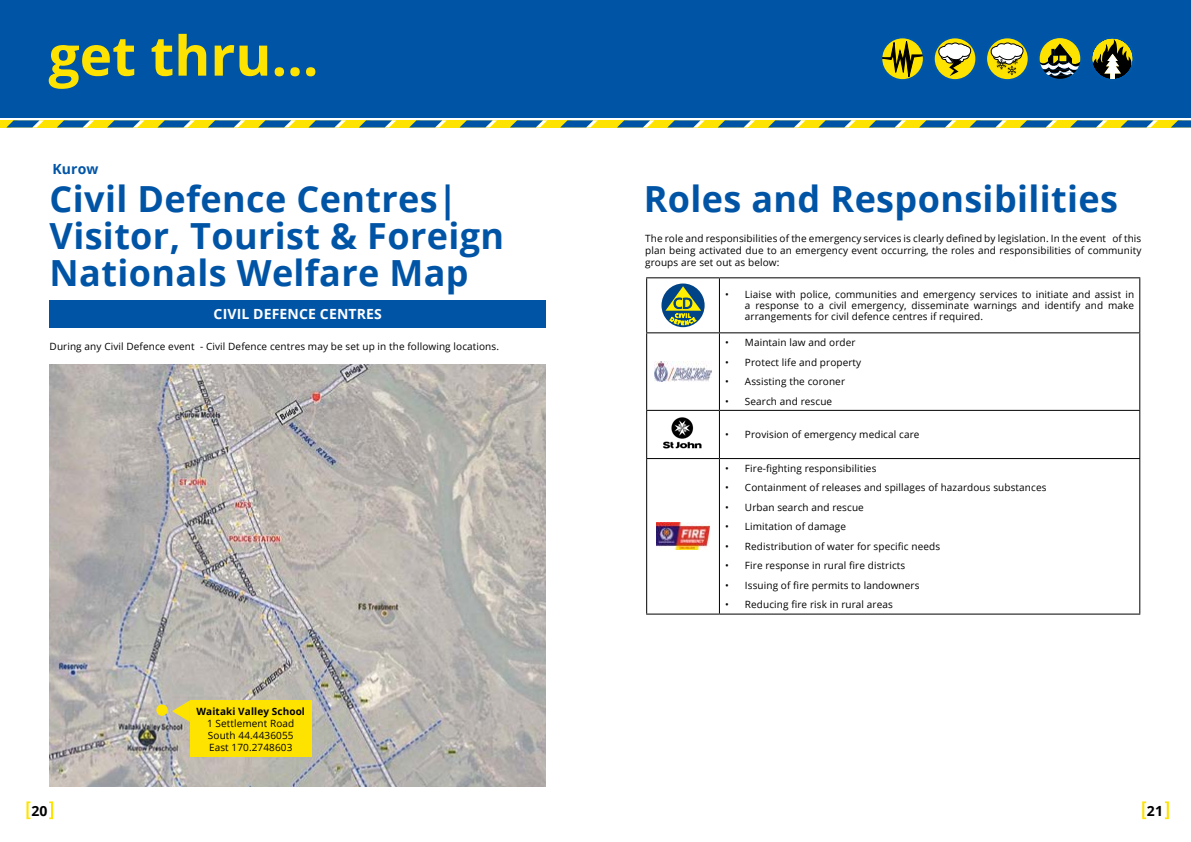
<style>
.page{position:relative;width:1191px;height:842px;background:#fff}
.page>*{position:absolute;margin:0;border:0;box-sizing:border-box;transform-origin:0 0}
.t1{font:700 55px "Open Sans";color:#ffe300}
.t2{font:700 36px/37px "Open Sans";letter-spacing:.01em;color:#0054a6}
.t3{font:700 14px "Open Sans";letter-spacing:.01em;color:#fff}
.t4{font:700 14px "Open Sans";letter-spacing:.01em;color:#0054a6}
.t5{font:700 14px "Open Sans";color:#000}
.t6{font:10px/12px "Open Sans";letter-spacing:.01em;color:#000;text-align:justify}
.t7{font:700 10px "Open Sans";letter-spacing:.01em;color:#000}
</style>
<div class="page">
<div style="left:587px;top:120px;width:604px;height:7px;background:#ffe300"></div>
<svg style="left:617px;top:120px;width:37px;height:7px"></svg>
<svg style="left:668px;top:120px;width:37px;height:7px"></svg>
<svg style="left:718px;top:120px;width:37px;height:7px"></svg>
<svg style="left:768px;top:120px;width:37px;height:7px"></svg>
<svg style="left:819px;top:120px;width:37px;height:7px"></svg>
<svg style="left:869px;top:120px;width:37px;height:7px"></svg>
<svg style="left:919px;top:120px;width:37px;height:7px"></svg>
<svg style="left:970px;top:120px;width:36px;height:7px"></svg>
<svg style="left:1020px;top:120px;width:37px;height:7px"></svg>
<svg style="left:1070px;top:120px;width:37px;height:7px"></svg>
<svg style="left:1121px;top:120px;width:36px;height:7px"></svg>
<svg style="left:1171px;top:120px;width:20px;height:7px"></svg>
<div style="left:0;top:0;width:1191px;height:118px;background:#0054a6"></div>
<div style="left:0;top:120px;width:594px;height:7px;background:#ffe300"></div>
<svg style="left:7px;top:120px;width:37px;height:7px"></svg>
<svg style="left:57px;top:120px;width:37px;height:7px"></svg>
<svg style="left:107px;top:120px;width:38px;height:7px"></svg>
<svg style="left:158px;top:120px;width:37px;height:7px"></svg>
<svg style="left:208px;top:120px;width:37px;height:7px"></svg>
<svg style="left:258px;top:120px;width:38px;height:7px"></svg>
<svg style="left:309px;top:120px;width:37px;height:7px"></svg>
<svg style="left:359px;top:120px;width:37px;height:7px"></svg>
<svg style="left:409px;top:120px;width:37px;height:7px"></svg>
<svg style="left:460px;top:120px;width:37px;height:7px"></svg>
<svg style="left:510px;top:120px;width:37px;height:7px"></svg>
<svg style="left:561px;top:120px;width:36px;height:7px"></svg>
<svg style="left:1142px;top:801px;width:4px;height:18px"></svg>
<svg style="left:1164px;top:801px;width:4px;height:18px"></svg>
<svg style="left:26px;top:801px;width:4px;height:18px"></svg>
<svg style="left:49px;top:801px;width:4px;height:18px"></svg>
<svg style="left:881px;top:37px;width:43px;height:43px"></svg>
<svg style="left:883px;top:40px;width:39px;height:38px"></svg>
<div style="left:880px;top:36px;width:45px;height:45px;border:2px solid #0057a8;border-radius:50%"></div>
<svg style="left:934px;top:38px;width:199px;height:42px"></svg>
<div style="left:50px;top:300px;width:496px;height:28px;background:#0054a6"></div>
<svg style="left:647px;top:278px;width:492px;height:336px"></svg>
<hr style="left:646px;top:277px;width:73px;height:1px;background:#000">
<hr style="left:646px;top:278px;width:1px;height:54px;background:#000">
<hr style="left:719px;top:277px;width:421px;height:1px;background:#000">
<hr style="left:719px;top:278px;width:1px;height:54px;background:#000">
<hr style="left:1139px;top:278px;width:1px;height:54px;background:#000">
<hr style="left:646px;top:332px;width:73px;height:1px;background:#000">
<hr style="left:646px;top:333px;width:1px;height:77px;background:#000">
<hr style="left:719px;top:332px;width:421px;height:1px;background:#000">
<hr style="left:719px;top:333px;width:1px;height:77px;background:#000">
<hr style="left:1139px;top:333px;width:1px;height:77px;background:#000">
<hr style="left:646px;top:410px;width:73px;height:1px;background:#000">
<hr style="left:646px;top:411px;width:1px;height:47px;background:#000">
<hr style="left:719px;top:410px;width:421px;height:1px;background:#000">
<hr style="left:719px;top:411px;width:1px;height:47px;background:#000">
<hr style="left:1139px;top:411px;width:1px;height:47px;background:#000">
<hr style="left:646px;top:458px;width:73px;height:1px;background:#000">
<hr style="left:646px;top:459px;width:1px;height:155px;background:#000">
<hr style="left:719px;top:458px;width:421px;height:1px;background:#000">
<hr style="left:719px;top:459px;width:1px;height:155px;background:#000">
<hr style="left:1139px;top:459px;width:1px;height:155px;background:#000">
<hr style="left:646px;top:614px;width:73px;height:1px;background:#000">
<hr style="left:719px;top:614px;width:421px;height:1px;background:#000">
<svg style="left:661px;top:283px;width:43px;height:44px"></svg>
<svg style="left:665px;top:286px;width:36px;height:39px"></svg>
<img style="left:654px;top:362px;width:58px;height:20px">
<img style="left:658px;top:416px;width:49px;height:37px">
<img style="left:656px;top:523px;width:53px;height:27px">
<img style="left:50px;top:364px;width:496px;height:423px">
<div style="left:190px;top:700px;width:122px;height:57px;background:#ffe300"></div>
<svg style="left:172px;top:700px;width:18px;height:22px"></svg>
<div style="left:156px;top:704px;width:12px;height:12px;background:#ffe300;border-radius:50%"></div>
<h1 class="t1" style="left:49px;top:17px;width:271px">get thru...</h1>
<h3 class="t4" style="left:52px;top:159px;width:48px">Kurow</h3>
<h2 class="t2" style="left:50px;top:179px;width:456px">Civil Defence Centres|<br>Visitor, Tourist &amp; Foreign<br>Nationals Welfare Map</h2>
<h3 class="t3" style="left:214px;top:304px;width:170px">CIVIL DEFENCE CENTRES</h3>
<p class="t6" style="left:50px;top:340px;width:451px">During any Civil Defence event - Civil Defence centres may be set up in the following locations.</p>
<p class="t7" style="left:196px;top:704px;width:110px">Waitaki Valley School</p>
<p class="t6" style="left:207px;top:717px;width:89px">1 Settlement Road South 44.4436055<br>East 170.2748603</p>
<h2 class="t2" style="left:644px;top:179px;width:476px">Roles and Responsibilities</h2>
<p class="t6" style="left:645px;top:232px;width:498px">The role and responsibilities of the emergency services is clearly defined by legislation. In the event of this plan being activated due to an emergency event occurring, the roles and responsibilities of community groups are set out as below:</p>
<p class="t6" style="left:745px;top:289px;width:391px;line-height:11px;text-indent:-20px">• Liaise with police, communities and emergency services to initiate and assist in a response to a civil emergency, disseminate warnings and identify and make arrangements for civil defence centres if required.</p>
<p class="t6" style="left:725px;top:336px;width:132px">• Maintain law and order</p>
<p class="t6" style="left:725px;top:356px;width:138px">• Protect life and property</p>
<p class="t6" style="left:725px;top:375px;width:121px">• Assisting the coroner</p>
<p class="t6" style="left:725px;top:395px;width:109px">• Search and rescue</p>
<p class="t6" style="left:725px;top:428px;width:196px">• Provision of emergency medical care</p>
<p class="t6" style="left:725px;top:462px;width:153px">• Fire-fighting responsibilities</p>
<p class="t6" style="left:725px;top:481px;width:323px">• Containment of releases and spillages of hazardous substances</p>
<p class="t6" style="left:725px;top:501px;width:140px">• Urban search and rescue</p>
<p class="t6" style="left:725px;top:520px;width:122px">• Limitation of damage</p>
<p class="t6" style="left:725px;top:540px;width:216px">• Redistribution of water for specific needs</p>
<p class="t6" style="left:725px;top:559px;width:182px">• Fire response in rural fire districts</p>
<p class="t6" style="left:725px;top:579px;width:196px">• Issuing of fire permits to landowners</p>
<p class="t6" style="left:725px;top:598px;width:169px">• Reducing fire risk in rural areas</p>
<h3 class="t5" style="left:31px;top:801px;width:18px">20</h3>
<h3 class="t5" style="left:1146px;top:801px;width:18px">21</h3>
</div>
